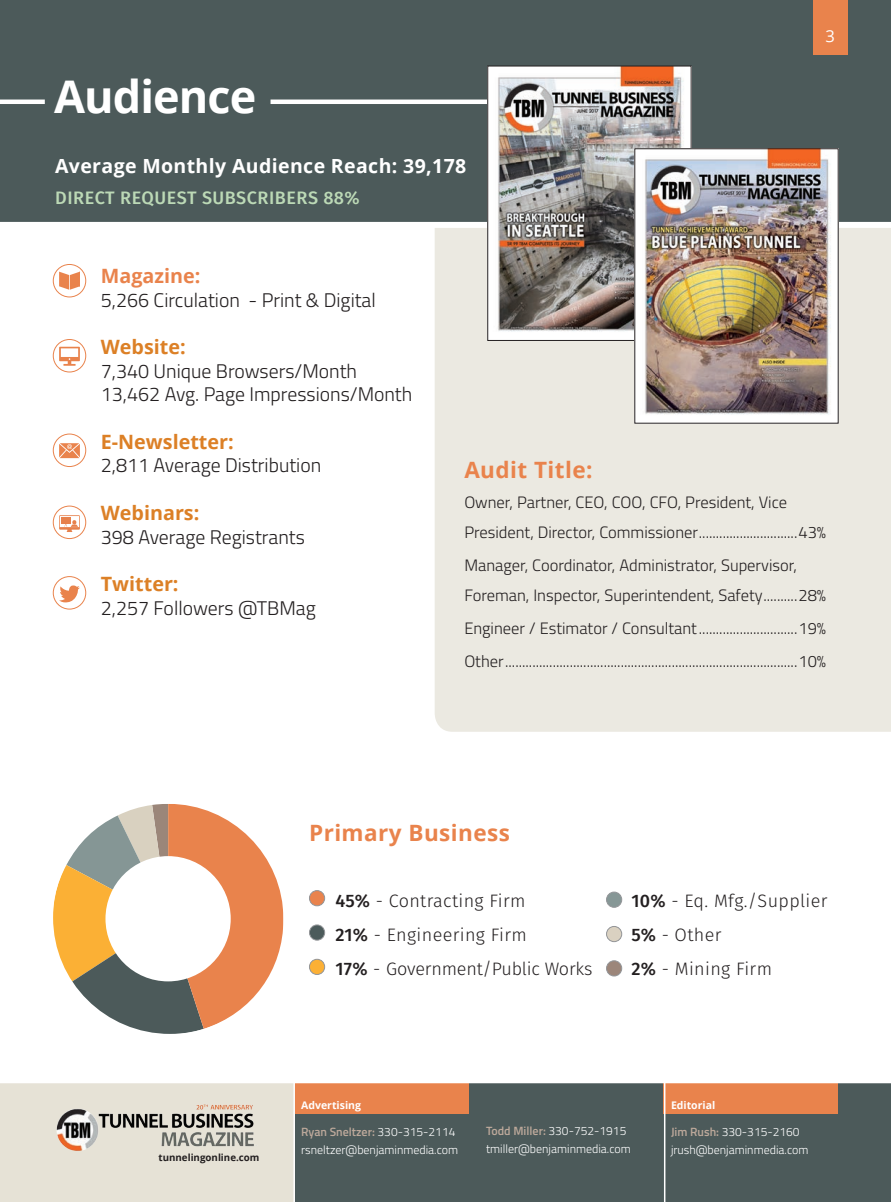
<style>
.page{position:relative;width:891px;height:1202px;background:#fff}
.page>*{position:absolute;margin:0;border:0;box-sizing:border-box;transform-origin:0 0}
.t1{font:700 45px "Open Sans";letter-spacing:-.02em;color:#fff}
.t2{font:700 22.5px "Open Sans";letter-spacing:.02em;color:#e9834c}
.t3{font:300 19.8px "Titillium";color:#231f20}
.t4{font:700 19.8px "Open Sans";color:#dc8026}
.t5{font:700 19.8px "Open Sans";color:#e9834c}
.t6{font:700 19.5px "Open Sans";letter-spacing:.02em;color:#fff}
.t7{font:300 18px "Fira Sans";letter-spacing:.02em;color:#231f20}
.t8{font:500 18px "Fira Sans";letter-spacing:.03em;color:#bcd9b6}
.t9{font:300 18px "Fira Sans";letter-spacing:-.01em;color:#231f20}
.t10{font:300 16.5px/30px "Titillium";color:#231f20}
.t11{font:16.5px "Open Sans";color:#fff}
.t12{font:300 12px/18px "Titillium";color:#fff}
.t13{font:700 10.5px "Open Sans";color:#fff}
.t14{font:700 9.75px "Open Sans";color:#231f20}
.s1{font-weight:500}
.s2{font-weight:600;color:#bda99b}
</style>
<div class="page">
<div style="left:435px;top:228px;width:456px;height:503px;background:#ebe9e1"></div>
<div style="left:0;top:0;width:891px;height:226px;background:#4c5a5a"></div>
<div style="left:271px;top:99px;width:343px;height:5px;background:#fff"></div>
<div style="left:0;top:222px;width:891px;height:6px;background:#fff"></div>
<img style="left:489px;top:68px;width:201px;height:271px">
<div style="left:487px;top:66px;width:205px;height:275px;border:1px solid #231f20"></div>
<img style="left:636px;top:150px;width:201px;height:271px">
<div style="left:0;top:99px;width:45px;height:5px;background:#fff"></div>
<div style="left:53px;top:264px;width:33px;height:33px;border:1px solid #e9834c;border-radius:50%"></div>
<svg style="left:59px;top:272px;width:21px;height:18px"></svg>
<div style="left:53px;top:339px;width:33px;height:33px;border:1px solid #e9834c;border-radius:50%"></div>
<svg style="left:59px;top:347px;width:21px;height:19px"></svg>
<div style="left:53px;top:434px;width:33px;height:33px;border:1px solid #e9834c;border-radius:50%"></div>
<svg style="left:59px;top:443px;width:21px;height:15px"></svg>
<div style="left:53px;top:576px;width:33px;height:33px;border:1px solid #e9834c;border-radius:50%"></div>
<svg style="left:59px;top:585px;width:21px;height:17px"></svg>
<div style="left:53px;top:506px;width:33px;height:33px;border:1px solid #e9834c;border-radius:50%"></div>
<svg style="left:59px;top:515px;width:21px;height:17px"></svg>
<div style="left:309px;top:890px;width:16px;height:15px;background:#e9834d;border-radius:50%"></div>
<div style="left:309px;top:890px;width:16px;height:16px;border:1px solid #939598;border-radius:50%"></div>
<div style="left:309px;top:925px;width:16px;height:15px;background:#4c5b5b;border-radius:50%"></div>
<div style="left:309px;top:924px;width:16px;height:16px;border:1px solid #939598;border-radius:50%"></div>
<div style="left:309px;top:959px;width:16px;height:15px;background:#fcb035;border-radius:50%"></div>
<div style="left:309px;top:959px;width:16px;height:15px;border:1px solid #939598;border-radius:50%"></div>
<div style="left:607px;top:892px;width:15px;height:15px;background:#869796;border-radius:50%"></div>
<div style="left:606px;top:891px;width:16px;height:16px;border:1px solid #939598;border-radius:50%"></div>
<div style="left:607px;top:926px;width:15px;height:15px;background:#dad1c1;border-radius:50%"></div>
<div style="left:606px;top:926px;width:16px;height:16px;border:1px solid #939598;border-radius:50%"></div>
<div style="left:607px;top:960px;width:15px;height:16px;background:#9c867a;border-radius:50%"></div>
<div style="left:606px;top:960px;width:16px;height:16px;border:1px solid #939598;border-radius:50%"></div>
<svg style="left:53px;top:804px;width:230px;height:229px"></svg>
<div style="left:105px;top:856px;width:126px;height:125px;background:#fff;border-radius:63px"></div>
<div style="left:813px;top:0;width:34px;height:54px;background:#e9834c"></div>
<div style="left:0;top:1079px;width:891px;height:123px;background:#4c5a5a"></div>
<div style="left:664px;top:1079px;width:174px;height:34px;background:#e9834c"></div>
<div style="left:0;top:1079px;width:294px;height:123px;background:#e6e2d6"></div>
<div style="left:295px;top:1079px;width:174px;height:34px;background:#e9834c"></div>
<hr style="left:664px;top:1080px;width:1px;height:122px;background:#fff">
<hr style="left:293px;top:1079px;width:2px;height:123px;background:#fff">
<div style="left:0;top:1074px;width:891px;height:9px;background:#fff"></div>
<img style="left:56px;top:1104px;width:198px;height:47px">
<p class="t1" style="left:54px;top:65px;width:204px">Audience</p>
<p class="t6" style="left:55px;top:152px;width:413px">Average Monthly Audience Reach: 39,178</p>
<p class="t8" style="left:55px;top:183px;width:306px">DIRECT REQUEST SUBSCRIBERS 88%</p>
<p class="t11" style="left:825px;top:25px;width:11px">3</p>
<p class="t5" style="left:101px;top:262px;width:101px">Magazine:</p>
<p class="t3" style="left:101px;top:285px;width:276px">5,266 Circulation - Print &amp; Digital</p>
<p class="t4" style="left:101px;top:333px;width:86px">Website:</p>
<p class="t3" style="left:101px;top:356px;width:258px">7,340 Unique Browsers/Month</p>
<p class="t3" style="left:101px;top:380px;width:313px">13,462 Avg. Page Impressions/Month</p>
<p class="t4" style="left:101px;top:427px;width:134px">E-Newsletter:</p>
<p class="t3" style="left:101px;top:451px;width:222px">2,811 Average Distribution</p>
<p class="t4" style="left:101px;top:498px;width:100px">Webinars:</p>
<p class="t3" style="left:101px;top:522px;width:205px">398 Average Registrants</p>
<p class="t4" style="left:101px;top:570px;width:79px">Twitter:</p>
<p class="t3" style="left:101px;top:593px;width:216px">2,257 Followers @TBMag</p>
<p class="t2" style="left:464px;top:453px;width:130px">Audit Title:</p>
<p class="t10" style="left:464px;top:486px;width:363px">Owner, Partner, CEO, COO, CFO, President, Vice<br>President, Director, Commissioner.............................43%</p>
<p class="t10" style="left:464px;top:549px;width:363px">Manager, Coordinator, Administrator, Supervisor,<br>Foreman, Inspector, Superintendent, Safety..........28%</p>
<p class="t10" style="left:464px;top:612px;width:363px">Engineer / Estimator / Consultant.............................19%</p>
<p class="t10" style="left:464px;top:646px;width:363px">Other......................................................................................10%</p>
<p class="t2" style="left:309px;top:816px;width:202px">Primary Business</p>
<p class="t7" style="left:335px;top:888px;width:192px"><span class="s1">45%</span> - Contracting Firm</p>
<p class="t7" style="left:335px;top:922px;width:193px"><span class="s1">21%</span> - Engineering Firm</p>
<p class="t9" style="left:335px;top:956px;width:259px"><span class="s1">17%</span> - Government/Public Works</p>
<p class="t7" style="left:631px;top:888px;width:198px"><span class="s1">10%</span> - Eq. Mfg./Supplier</p>
<p class="t7" style="left:631px;top:922px;width:92px"><span class="s1">5%</span> - Other</p>
<p class="t7" style="left:631px;top:956px;width:142px"><span class="s1">2%</span> - Mining Firm</p>
<p class="t14" style="left:159px;top:1150px;width:103px">tunnelingonline.com</p>
<p class="t13" style="left:301px;top:1098px;width:61px">Advertising</p>
<p class="t12" style="left:301px;top:1121px;width:159px"><span class="s2">Ryan Sneltzer:</span> 330-315-2114 rsneltzer@benjaminmedia.com</p>
<p class="t12" style="left:486px;top:1121px;width:142px"><span class="s2">Todd Miller:</span> 330-752-1915</p>
<p class="t12" style="left:486px;top:1139px;width:146px">tmiller@benjaminmedia.com</p>
<p class="t13" style="left:671px;top:1098px;width:46px">Editorial</p>
<p class="t12" style="left:671px;top:1121px;width:130px"><span class="s2">Jim Rush:</span> 330-315-2160</p>
<p class="t12" style="left:671px;top:1139px;width:139px">jrush@benjaminmedia.com</p>
</div>
